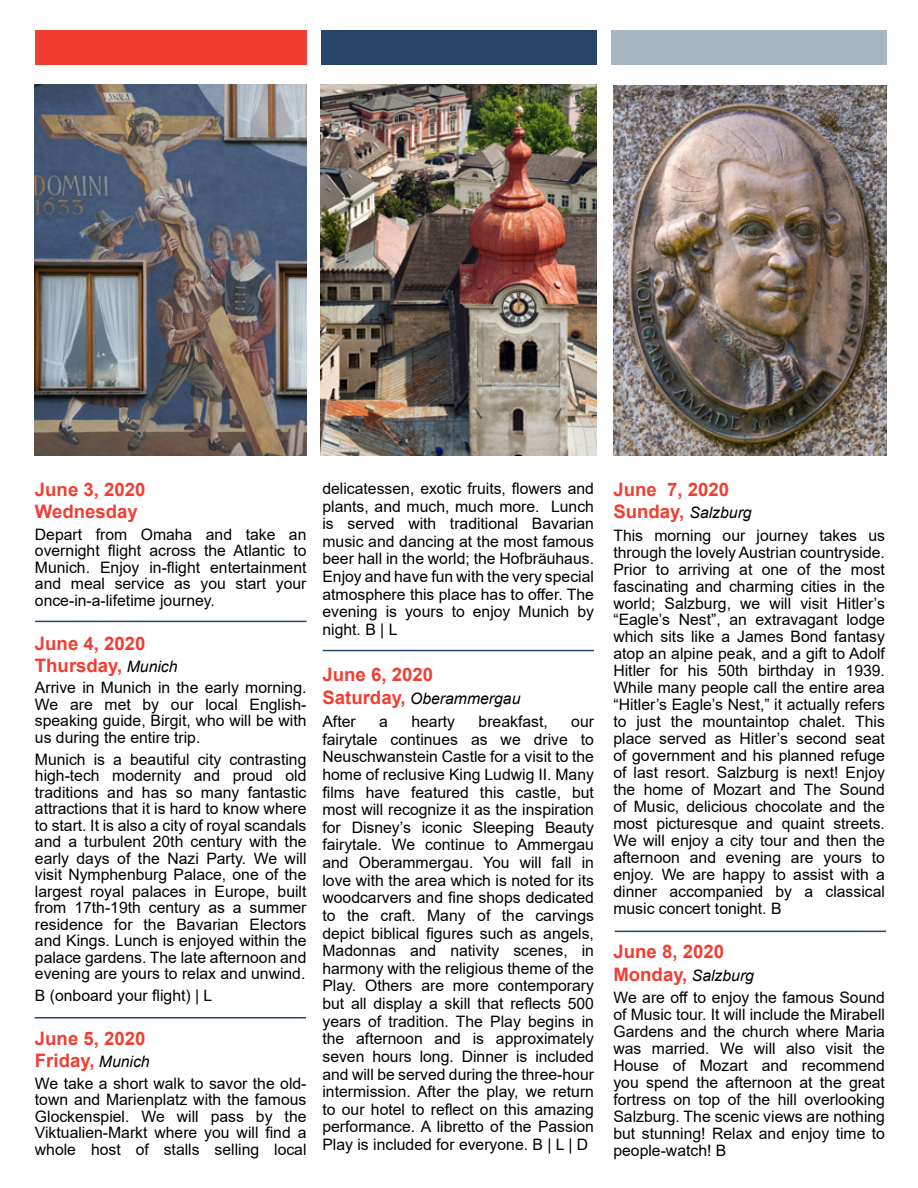
<style>
.page{position:relative;width:918px;height:1188px;background:#fff}
.page>*{position:absolute;margin:0;border:0;box-sizing:border-box;transform-origin:0 0}
.t1{font:700 18.6px/21.9px "Arial";color:#f23e32}
.t2{font:15.75px/17.5px "Arial";color:#000;text-align:justify}
.t3{font:italic 15.75px/23.1px "Arial";color:#000}
.s1{font-weight:400;font-style:italic;font-size:15.75px;color:#000}
.s2{font-weight:700;font-style:normal;font-size:18.6px;color:#f23e32}
.s3{font-style:normal}
.s4{font-weight:700;font-size:18.6px;color:#f23e32}
.s5{font-style:italic}
</style>
<div class="page">
<div style="left:35px;top:31px;width:271px;height:34px;background:#f23e32"></div>
<div style="left:322px;top:31px;width:275px;height:34px;background:#274569"></div>
<div style="left:611px;top:31px;width:276px;height:34px;background:#a8b6c1"></div>
<img style="left:613px;top:85px;width:274px;height:371px">
<img style="left:321px;top:85px;width:275px;height:370px">
<img style="left:35px;top:84px;width:271px;height:371px">
<hr style="left:35px;top:621px;width:272px;height:1px;background:#274569">
<hr style="left:35px;top:1017px;width:271px;height:1px;background:#274569">
<hr style="left:323px;top:650px;width:271px;height:1px;background:#274569">
<hr style="left:615px;top:931px;width:271px;height:1px;background:#274569">
<p class="t1" style="left:35px;top:479px;width:112px">June 3, 2020<br>Wednesday</p>
<p class="t2" style="left:35px;top:526px;width:273px;line-height:16.5px">Depart from Omaha and take an overnight flight across the Atlantic to Munich. Enjoy in-flight entertainment and meal service as you start your once-in-a-lifetime journey.</p>
<p class="t1" style="left:35px;top:632px;width:144px">June 4, 2020<br>Thursday, <span class="s1">Munich</span></p>
<p class="t2" style="left:35px;top:680px;width:273px;line-height:16.5px">Arrive in Munich in the early morning.<br>We are met by our local English&shy;speaking guide, Birgit, who will be with us during the entire trip.</p>
<p class="t2" style="left:35px;top:751px;width:273px;line-height:16.5px">Munich is a beautiful city contrasting high-tech modernity and proud old traditions and has so many fantastic attractions that it is hard to know where to start. It is also a city of royal scandals and a turbulent 20th century with the early days of the Nazi Party. We will visit Nymphenburg Palace, one of the largest royal palaces in Europe, built from 17th-19th century as a summer residence for the Bavarian Electors and Kings. Lunch is enjoyed within the palace gardens. The late afternoon and evening are yours to relax and unwind.</p>
<p class="t2" style="left:35px;top:987px;width:179px">B (onboard your flight) | L</p>
<p class="t1" style="left:35px;top:1028px;width:116px">June 5, 2020<br>Friday, <span class="s1">Munich</span></p>
<p class="t2" style="left:35px;top:1075px;width:273px;line-height:16.5px">We take a short walk to savor the old&shy;town and Marienplatz with the famous Glockenspiel. We will pass by the Viktualien-Markt where you will find a whole host of stalls selling local</p>
<p class="t2" style="left:322px;top:480px;width:273px">delicatessen, exotic fruits, flowers and plants, and much, much more. Lunch is served with traditional Bavarian music and dancing at the most famous beer hall in the world; the Hofbräuhaus.<br>Enjoy and have fun with the very special atmosphere this place has to offer. The evening is yours to enjoy Munich by night. B | L</p>
<p class="t1" style="left:322px;top:664px;width:112px">June 6, 2020</p>
<p class="t3" style="left:322px;top:687px;width:200px"><span class="s2">Saturday,</span> Oberammergau<br><span class="s3">After</span></p>
<p class="t2" style="left:379px;top:713px;width:10px">a</p>
<p class="t2" style="left:411px;top:713px;width:45px">hearty</p>
<p class="t2" style="left:479px;top:713px;width:71px">breakfast,</p>
<p class="t2" style="left:322px;top:713px;width:273px;text-indent:249px">our fairytale continues as we drive to Neuschwanstein Castle for a visit to the home of reclusive King Ludwig II. Many films have featured this castle, but most will recognize it as the inspiration for Disney’s iconic Sleeping Beauty fairytale. We continue to Ammergau and Oberammergau. You will fall in love with the area which is noted for its woodcarvers and fine shops dedicated to the craft. Many of the carvings depict biblical figures such as angels, Madonnas and nativity scenes, in harmony with the religious theme of the Play. Others are more contemporary but all display a skill that reflects 500 years of tradition. The Play begins in the afternoon and is approximately seven hours long. Dinner is included and will be served during the three-hour intermission. After the play, we return to our hotel to reflect on this amazing performance. A libretto of the Passion Play is included for everyone. B | L | D</p>
<p class="t1" style="left:613px;top:479px;width:117px">June 7, 2020</p>
<p class="t2" style="left:613px;top:502px;width:273px;line-height:22.4px"><span class="s4">Sunday,</span> <span class="s5">Salzburg<br></span>This morning our journey takes us</p>
<p class="t2" style="left:613px;top:544px;width:273px;line-height:17px">through the lovely Austrian countryside.<br>Prior to arriving at one of the most fascinating and charming cities in the world; Salzburg, we will visit Hitler’s “Eagle’s Nest”, an extravagant lodge which sits like a James Bond fantasy atop an alpine peak, and a gift to Adolf Hitler for his 50th birthday in 1939.<br>While many people call the entire area “Hitler’s Eagle’s Nest,” it actually refers to just the mountaintop chalet. This place served as Hitler’s second seat of government and his planned refuge of last resort. Salzburg is next! Enjoy the home of Mozart and The Sound of Music, delicious chocolate and the most picturesque and quaint streets.<br>We will enjoy a city tour and then the afternoon and evening are yours to enjoy. We are happy to assist with a dinner accompanied by a classical music concert tonight. B</p>
<p class="t1" style="left:613px;top:941px;width:112px">June 8, 2020</p>
<p class="t2" style="left:613px;top:964px;width:273px;line-height:22.4px"><span class="s4">Monday,</span> <span class="s5">Salzburg<br></span>We are off to enjoy the famous Sound</p>
<p class="t2" style="left:613px;top:1006px;width:273px;line-height:17px">of Music tour. It will include the Mirabell Gardens and the church where Maria was married. We will also visit the House of Mozart and recommend you spend the afternoon at the great fortress on top of the hill overlooking Salzburg. The scenic views are nothing but stunning! Relax and enjoy time to people-watch! B</p>
</div>
